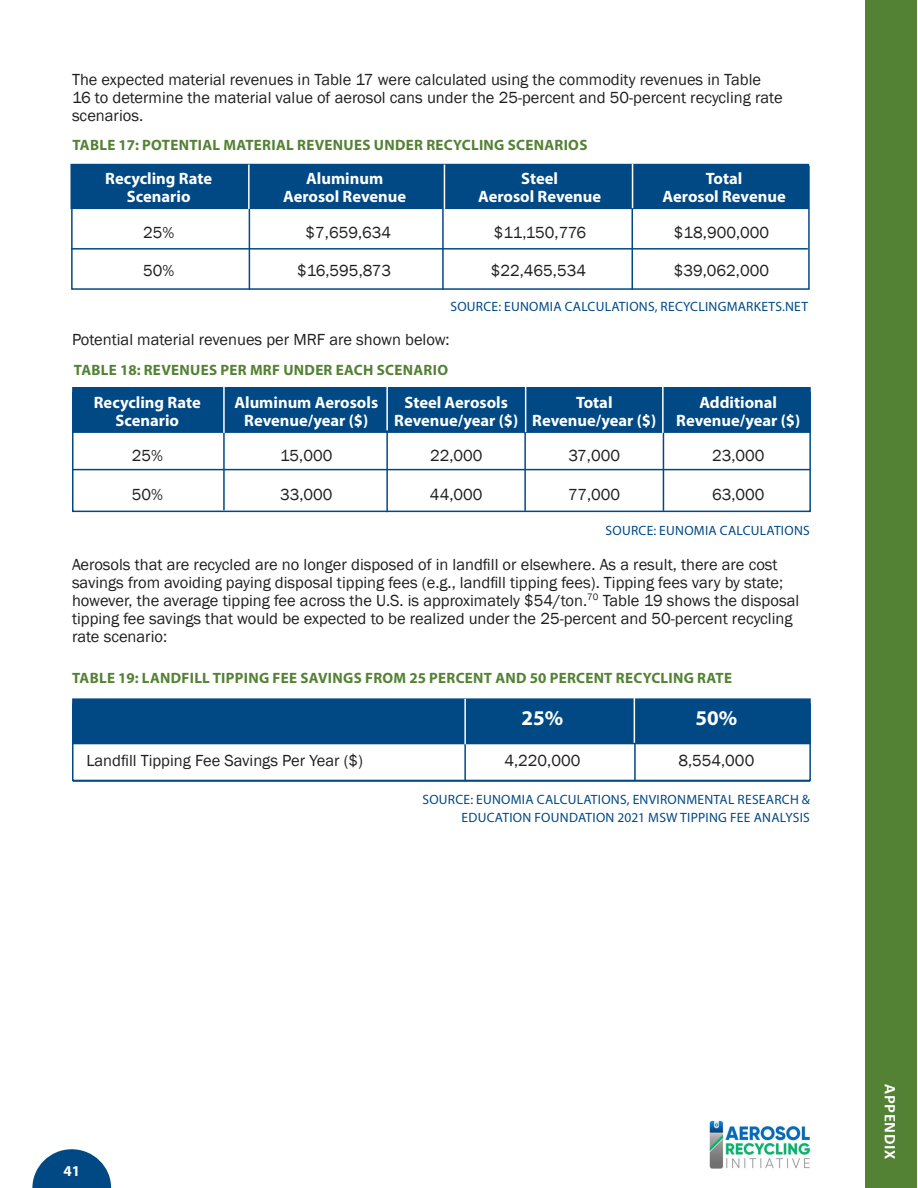
<style>
.page{position:relative;width:918px;height:1188px;background:#fff}
.page>*{position:absolute;margin:0;border:0;box-sizing:border-box;transform-origin:0 0}
.t1{font:700 21px "Myriad Pro";color:#fff}
.t2{font:16.5px/18px "Franklin Gothic";color:#1f1f1f}
.t3{font:700 16.5px "Myriad Pro";color:#fff}
.t4{font:700 16.5px "Calibri";letter-spacing:.04em;color:#fff}
.t5{font:700 15px "Myriad Pro";letter-spacing:.02em;color:#548235}
.t6{font:700 15px "Myriad Pro";color:#fff}
.t7{font:13.5px/18px "Myriad Pro";letter-spacing:.02em;color:#014984;text-align:right}
</style>
<div class="page">
<div style="left:865px;top:0;width:51px;height:1188px;background:#548235"></div>
<svg style="left:32px;top:1149px;width:79px;height:39px"></svg>
<img style="left:709px;top:1120px;width:102px;height:49px">
<hr style="left:73px;top:780px;width:737px;height:2px;background:#014984">
<div style="left:72px;top:698px;width:739px;height:46px;background:#014984;border:2px solid #014984"></div>
<div style="left:72px;top:703px;width:739px;height:78px;border:2px solid #014984"></div>
<hr style="left:634px;top:704px;width:2px;height:76px;background:#014984">
<hr style="left:634px;top:696px;width:1px;height:47px;background:#fff">
<hr style="left:464px;top:705px;width:2px;height:76px;background:#014984">
<hr style="left:464px;top:699px;width:2px;height:45px;background:#fff">
<div style="left:72px;top:387px;width:739px;height:46px;background:#014984;border:2px solid #014984"></div>
<div style="left:72px;top:392px;width:739px;height:120px;border:2px solid #014984"></div>
<hr style="left:73px;top:469px;width:737px;height:1px;background:#014984">
<hr style="left:223px;top:392px;width:2px;height:118px;background:#014984">
<hr style="left:524px;top:393px;width:2px;height:118px;background:#014984">
<hr style="left:663px;top:393px;width:1px;height:118px;background:#014984">
<hr style="left:223px;top:386px;width:2px;height:47px;background:#fff">
<hr style="left:525px;top:385px;width:1px;height:47px;background:#fff">
<hr style="left:662px;top:386px;width:2px;height:47px;background:#fff">
<hr style="left:386px;top:394px;width:2px;height:118px;background:#014984">
<hr style="left:386px;top:383px;width:2px;height:47px;background:#fff">
<div style="left:70px;top:164px;width:739px;height:45px;background:#014984"></div>
<div style="left:71px;top:166px;width:739px;height:124px;border:2px solid #014984"></div>
<hr style="left:71px;top:248px;width:737px;height:2px;background:#014984">
<hr style="left:249px;top:166px;width:1px;height:123px;background:#014984">
<hr style="left:442px;top:166px;width:2px;height:124px;background:#014984">
<hr style="left:632px;top:166px;width:1px;height:124px;background:#014984">
<hr style="left:248px;top:165px;width:2px;height:44px;background:#fff">
<hr style="left:444px;top:165px;width:1px;height:44px;background:#fff">
<hr style="left:632px;top:164px;width:1px;height:44px;background:#fff">
<p class="t2" style="left:72px;top:71px;width:712px">The expected material revenues in Table 17 were calculated using the commodity revenues in Table<br>16 to determine the material value of aerosol cans under the 25-percent and 50-percent recycling rate scenarios.</p>
<p class="t5" style="left:72px;top:135px;width:516px">TABLE 17: POTENTIAL MATERIAL REVENUES UNDER RECYCLING SCENARIOS</p>
<p class="t3" style="left:105px;top:168px;width:108px">Recycling Rate</p>
<p class="t3" style="left:306px;top:168px;width:79px">Aluminum</p>
<p class="t3" style="left:521px;top:168px;width:38px">Steel</p>
<p class="t3" style="left:706px;top:168px;width:38px">Total</p>
<p class="t3" style="left:127px;top:186px;width:65px">Scenario</p>
<p class="t3" style="left:283px;top:186px;width:125px">Aerosol Revenue</p>
<p class="t3" style="left:478px;top:186px;width:125px">Aerosol Revenue</p>
<p class="t3" style="left:663px;top:186px;width:125px">Aerosol Revenue</p>
<p class="t2" style="left:143px;top:224px;width:33px">25%</p>
<p class="t2" style="left:306px;top:224px;width:87px">$7,659,634</p>
<p class="t2" style="left:494px;top:224px;width:94px">$11,150,776</p>
<p class="t2" style="left:674px;top:224px;width:97px">$18,900,000</p>
<p class="t2" style="left:143px;top:262px;width:33px">50%</p>
<p class="t2" style="left:297px;top:262px;width:96px">$16,595,873</p>
<p class="t2" style="left:491px;top:262px;width:97px">$22,465,534</p>
<p class="t2" style="left:674px;top:262px;width:97px">$39,062,000</p>
<p class="t7" style="left:450px;top:297px;width:359px">SOURCE: EUNOMIA CALCULATIONS, RECYCLINGMARKETS.NET</p>
<p class="t2" style="left:72px;top:330px;width:379px">Potential material revenues per MRF are shown below:</p>
<p class="t5" style="left:74px;top:360px;width:376px">TABLE 18: REVENUES PER MRF UNDER EACH SCENARIO</p>
<p class="t3" style="left:94px;top:392px;width:108px">Recycling Rate</p>
<p class="t3" style="left:234px;top:392px;width:145px">Aluminum Aerosols</p>
<p class="t3" style="left:405px;top:392px;width:105px">Steel Aerosols</p>
<p class="t3" style="left:576px;top:392px;width:38px">Total</p>
<p class="t3" style="left:699px;top:392px;width:79px">Additional</p>
<p class="t3" style="left:115px;top:410px;width:65px">Scenario</p>
<p class="t3" style="left:244px;top:410px;width:125px">Revenue/year ($)</p>
<p class="t3" style="left:394px;top:410px;width:407px">Revenue/year ($) Revenue/year ($) Revenue/year ($)</p>
<p class="t2" style="left:132px;top:447px;width:33px">25%</p>
<p class="t2" style="left:280px;top:447px;width:54px">15,000</p>
<p class="t2" style="left:430px;top:447px;width:54px">22,000</p>
<p class="t2" style="left:568px;top:447px;width:53px">37,000</p>
<p class="t2" style="left:712px;top:447px;width:54px">23,000</p>
<p class="t2" style="left:132px;top:486px;width:33px">50%</p>
<p class="t2" style="left:280px;top:486px;width:54px">33,000</p>
<p class="t2" style="left:430px;top:486px;width:54px">44,000</p>
<p class="t2" style="left:568px;top:486px;width:54px">77,000</p>
<p class="t2" style="left:712px;top:486px;width:54px">63,000</p>
<p class="t7" style="left:606px;top:521px;width:206px">SOURCE: EUNOMIA CALCULATIONS</p>
<p class="t2" style="left:72px;top:555px;width:729px">Aerosols that are recycled are no longer disposed of in landfill or elsewhere. As a result, there are cost savings from avoiding paying disposal tipping fees (e.g., landfill tipping fees). Tipping fees vary by state; however, the average tipping fee across the U.S. is approximately $54/ton.<sup>70</sup> Table 19 shows the disposal tipping fee savings that would be expected to be realized under the 25-percent and 50-percent recycling rate scenario:</p>
<p class="t5" style="left:72px;top:668px;width:661px">TABLE 19: LANDFILL TIPPING FEE SAVINGS FROM 25 PERCENT AND 50 PERCENT RECYCLING RATE</p>
<p class="t1" style="left:522px;top:704px;width:43px">25%</p>
<p class="t1" style="left:696px;top:704px;width:43px">50%</p>
<p class="t2" style="left:86px;top:751px;width:278px">Landfill Tipping Fee Savings Per Year ($)</p>
<p class="t2" style="left:504px;top:751px;width:77px">4,220,000</p>
<p class="t2" style="left:678px;top:751px;width:77px">8,554,000</p>
<p class="t7" style="left:422px;top:790px;width:389px">SOURCE: EUNOMIA CALCULATIONS, ENVIRONMENTAL RESEARCH &amp;<br>EDUCATION FOUNDATION 2021 MSW TIPPING FEE ANALYSIS</p>
<p class="t6" style="left:63px;top:1162px;width:18px">41</p>
<p class="t4" style="left:902px;top:1084px;width:76px;rotate:90deg">APPENDIX</p>
</div>
